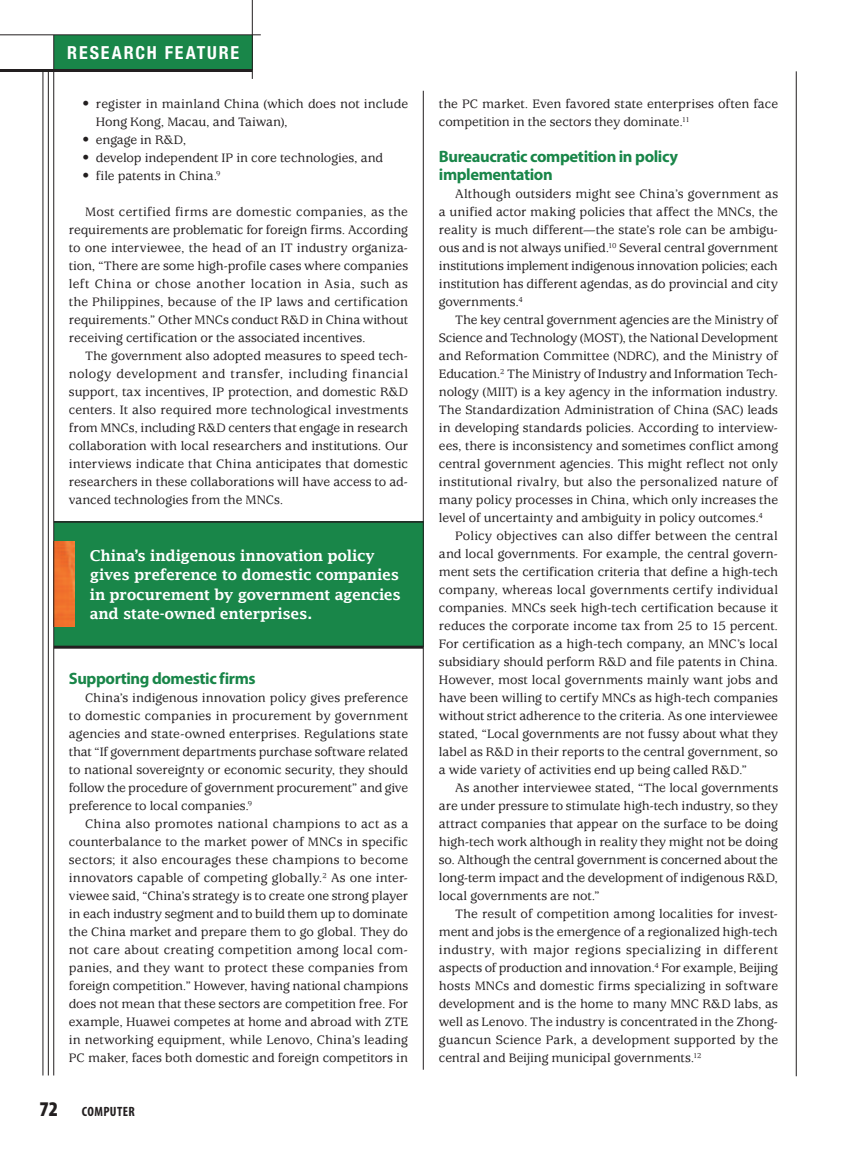
<style>
.page{position:relative;width:851px;height:1161px;background:#fff}
.page>*{position:absolute;margin:0;border:0;box-sizing:border-box;transform-origin:0 0}
.t1{font:700 condensed 18px "Helvetica Neue LT Std";letter-spacing:.105em;color:#fff}
.t2{font:700 16.5px/18px "Myriad Pro";letter-spacing:-.025em;color:#198649}
.t3{font:600 15px/19.5px "Lucida Fax";letter-spacing:-.02em;color:#fff}
.t4{font:500 13.5px/18px "Usherwood Std";letter-spacing:-.005em;color:#231f20;text-align:justify}
.t5{font:700 condensed 13.5px "Myriad Pro";letter-spacing:.03em;color:#231f20}
.s1{font-weight:400}
.s2{font-weight:900;font-size:21px}
</style>
<div class="page">
<div style="left:54px;top:35px;width:198px;height:35px;background:#198649"></div>
<hr style="left:0;top:69px;width:252px;height:3px;background:#231f20">
<hr style="left:0;top:34px;width:261px;height:1px;background:#231f20">
<hr style="left:252px;top:0;width:1px;height:79px;background:#231f20">
<hr style="left:795px;top:71px;width:1px;height:1005px;background:#231f20">
<div style="left:54px;top:521px;width:369px;height:126px;background:#198649"></div>
<hr style="left:54px;top:521px;width:369px;height:2px;background:#231f20">
<img style="left:54px;top:542px;width:20px;height:85px">
<hr style="left:54px;top:646px;width:369px;height:3px;background:#231f20">
<hr style="left:48px;top:70px;width:1px;height:1006px;background:#231f20">
<hr style="left:53px;top:35px;width:1px;height:1041px;background:#231f20">
<hr style="left:43px;top:70px;width:1px;height:1006px;background:#231f20">
<hr style="left:423px;top:91px;width:1px;height:979px;background:#231f20">
<h1 class="t1" style="left:67px;top:41px;width:173px">RESEARCH FEATURE</h1>
<p class="t4" style="left:96px;top:95px;width:313px;text-indent:-14px"><span class="s1">•</span> register in mainland China (which does not include<br>Hong Kong, Macau, and Taiwan),</p>
<p class="t4" style="left:82px;top:131px;width:105px"><span class="s1">•</span> engage in R&amp;D,</p>
<p class="t4" style="left:82px;top:149px;width:302px"><span class="s1">•</span> develop independent IP in core technologies, and</p>
<p class="t4" style="left:82px;top:167px;width:139px"><span class="s1">•</span> file patents in China.<sup>9</sup></p>
<p class="t4" style="left:69px;top:203px;width:341px;text-indent:16px">Most certified firms are domestic companies, as the requirements are problematic for foreign firms. According to one interviewee, the head of an IT industry organiza&shy;tion, “There are some high-profile cases where companies left China or chose another location in Asia, such as the Philippines, because of the IP laws and certification requirements.” Other MNCs conduct R&amp;D in China without receiving certification or the associated incentives.</p>
<p class="t4" style="left:69px;top:347px;width:341px;text-indent:16px">The government also adopted measures to speed tech&shy;nology development and transfer, including financial support, tax incentives, IP protection, and domestic R&amp;D centers. It also required more technological investments from MNCs, including R&amp;D centers that engage in research collaboration with local researchers and institutions. Our interviews indicate that China anticipates that domestic researchers in these collaborations will have access to ad&shy;vanced technologies from the MNCs.</p>
<p class="t3" style="left:90px;top:546px;width:312px">China’s indigenous innovation policy gives preference to domestic companies in procurement by government agencies and state-owned enterprises.</p>
<p class="t2" style="left:69px;top:669px;width:188px">Supporting domestic firms</p>
<p class="t4" style="left:69px;top:689px;width:340px;text-indent:16px">China’s indigenous innovation policy gives preference to domestic companies in procurement by government agencies and state-owned enterprises. Regulations state that “If government departments purchase software related to national sovereignty or economic security, they should follow the procedure of government procurement” and give preference to local companies.<sup>9</sup></p>
<p class="t4" style="left:69px;top:815px;width:341px;text-indent:16px">China also promotes national champions to act as a counterbalance to the market power of MNCs in specific sectors; it also encourages these champions to become innovators capable of competing globally.<sup>2</sup> As one inter&shy;viewee said, “China’s strategy is to create one strong player in each industry segment and to build them up to dominate the China market and prepare them to go global. They do not care about creating competition among local com&shy;panies, and they want to protect these companies from foreign competition.” However, having national champions does not mean that these sectors are competition free. For example, Huawei competes at home and abroad with ZTE in networking equipment, while Lenovo, China’s leading PC maker, faces both domestic and foreign competitors in</p>
<p class="t5" style="left:39px;top:1103px;width:97px"><span class="s2">72</span> COMPUTER</p>
<p class="t4" style="left:439px;top:95px;width:340px">the PC market. Even favored state enterprises often face competition in the sectors they dominate.<sup>11</sup></p>
<p class="t2" style="left:439px;top:147px;width:241px">Bureaucratic competition in policy implementation</p>
<p class="t4" style="left:439px;top:185px;width:341px;text-indent:16px">Although outsiders might see China’s government as a unified actor making policies that affect the MNCs, the reality is much different—the state’s role can be ambigu&shy;ous and is not always unified.<sup>10</sup> Several central government institutions implement indigenous innovation policies; each institution has different agendas, as do provincial and city governments.<sup>4</sup></p>
<p class="t4" style="left:439px;top:311px;width:341px;text-indent:16px">The key central government agencies are the Ministry of Science and Technology (MOST), the National Development and Reformation Committee (NDRC), and the Ministry of Education.<sup>2</sup> The Ministry of Industry and Information Tech&shy;nology (MIIT) is a key agency in the information industry.<br>The Standardization Administration of China (SAC) leads in developing standards policies. According to interview&shy;ees, there is inconsistency and sometimes conflict among central government agencies. This might reflect not only institutional rivalry, but also the personalized nature of many policy processes in China, which only increases the level of uncertainty and ambiguity in policy outcomes.<sup>4</sup></p>
<p class="t4" style="left:439px;top:527px;width:341px;text-indent:16px">Policy objectives can also differ between the central and local governments. For example, the central govern&shy;ment sets the certification criteria that define a high-tech company, whereas local governments certify individual companies. MNCs seek high-tech certification because it reduces the corporate income tax from 25 to 15 percent.<br>For certification as a high-tech company, an MNC’s local subsidiary should perform R&amp;D and file patents in China.<br>However, most local governments mainly want jobs and have been willing to certify MNCs as high-tech companies without strict adherence to the criteria. As one interviewee stated, “Local governments are not fussy about what they label as R&amp;D in their reports to the central government, so a wide variety of activities end up being called R&amp;D.”</p>
<p class="t4" style="left:439px;top:779px;width:341px;text-indent:16px">As another interviewee stated, “The local governments are under pressure to stimulate high-tech industry, so they attract companies that appear on the surface to be doing high-tech work although in reality they might not be doing so. Although the central government is concerned about the long-term impact and the development of indigenous R&amp;D, local governments are not.”</p>
<p class="t4" style="left:439px;top:905px;width:341px;text-indent:16px">The result of competition among localities for invest&shy;ment and jobs is the emergence of a regionalized high-tech industry, with major regions specializing in different aspects of production and innovation.<sup>4</sup> For example, Beijing hosts MNCs and domestic firms specializing in software development and is the home to many MNC R&amp;D labs, as well as Lenovo. The industry is concentrated in the Zhong&shy;guancun Science Park, a development supported by the central and Beijing municipal governments.<sup>12</sup></p>
</div>
